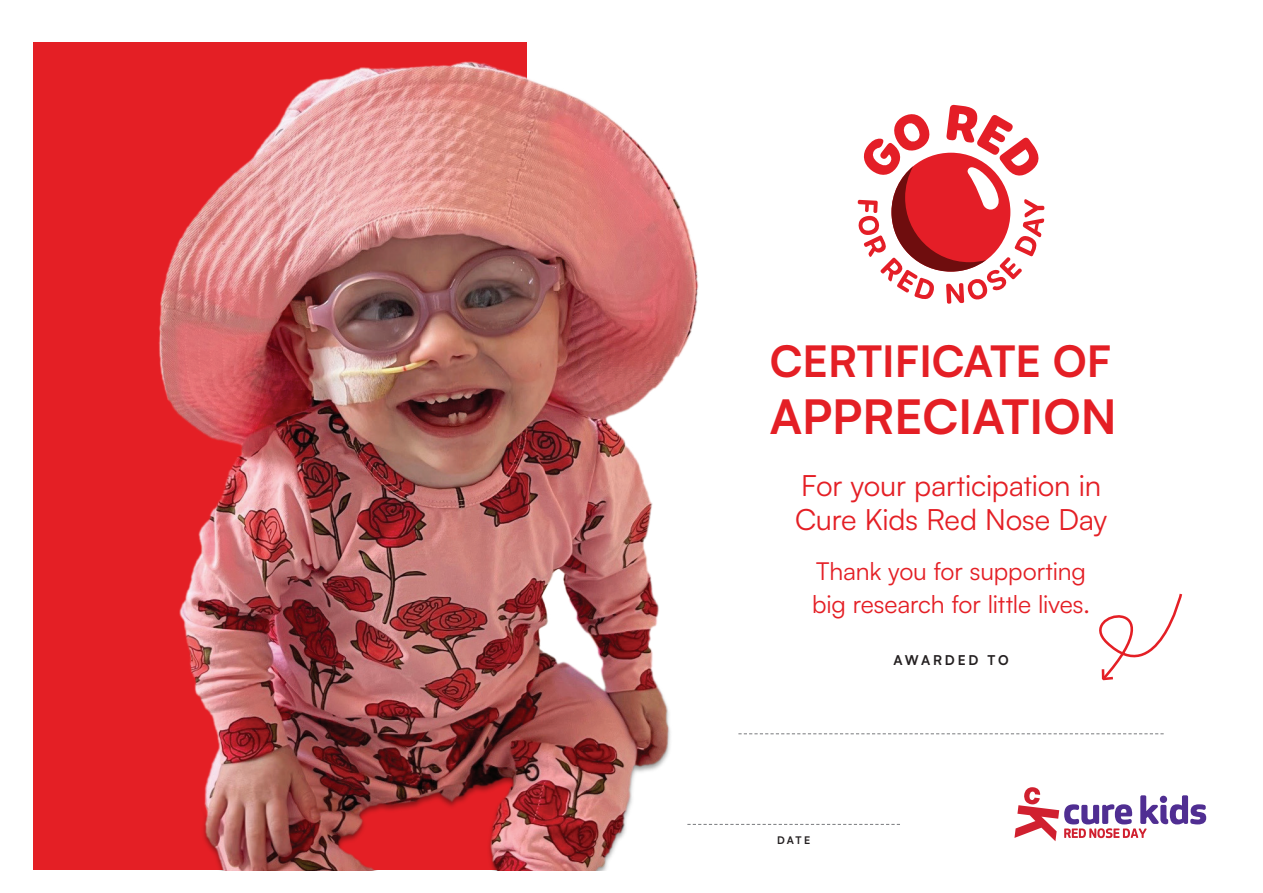
<style>
.page{position:relative;width:1263px;height:893px;background:#fff}
.page>*{position:absolute;margin:0;border:0;box-sizing:border-box;transform-origin:0 0}
.t1{font:700 47.4px "Satoshi";color:#e41f25}
.t2{font:700 43.2px "Satoshi";color:#e41f25}
.t3{font:29.25px/33.8px "Satoshi";letter-spacing:-.01em;color:#e41f25}
.t4{font:24.75px/33.8px "Satoshi";letter-spacing:-.005em;color:#e41f25}
.t5{font:700 13.5px "Satoshi";letter-spacing:.205em;color:#231f20}
.t6{font:700 10.5px "Satoshi";color:#231f20}
</style>
<div class="page">
<div style="left:33px;top:43px;width:493px;height:827px;background:#e41f25"></div>
<svg style="left:771px;top:733px;width:393px;height:1px"></svg>
<svg style="left:771px;top:824px;width:129px;height:1px"></svg>
<svg style="left:1014px;top:787px;width:192px;height:54px"></svg>
<svg style="left:1099px;top:593px;width:84px;height:88px"></svg>
<svg style="left:858px;top:105px;width:186px;height:199px"></svg>
<img style="left:157px;top:42px;width:614px;height:828px">
<h2 class="t2" style="left:770px;top:330px;width:343px">CERTIFICATE OF</h2>
<h1 class="t1" style="left:770px;top:383px;width:348px">APPRECIATION</h1>
<p class="t3" style="left:795px;top:468px;width:314px">For your participation in<br>Cure Kids Red Nose Day</p>
<p class="t4" style="left:812px;top:553px;width:279px">Thank you for supporting big research for little lives.</p>
<p class="t6" style="left:777px;top:833px;width:35px">DATE</p>
<p class="t5" style="left:893px;top:650px;width:117px">AWARDED TO</p>
</div>
